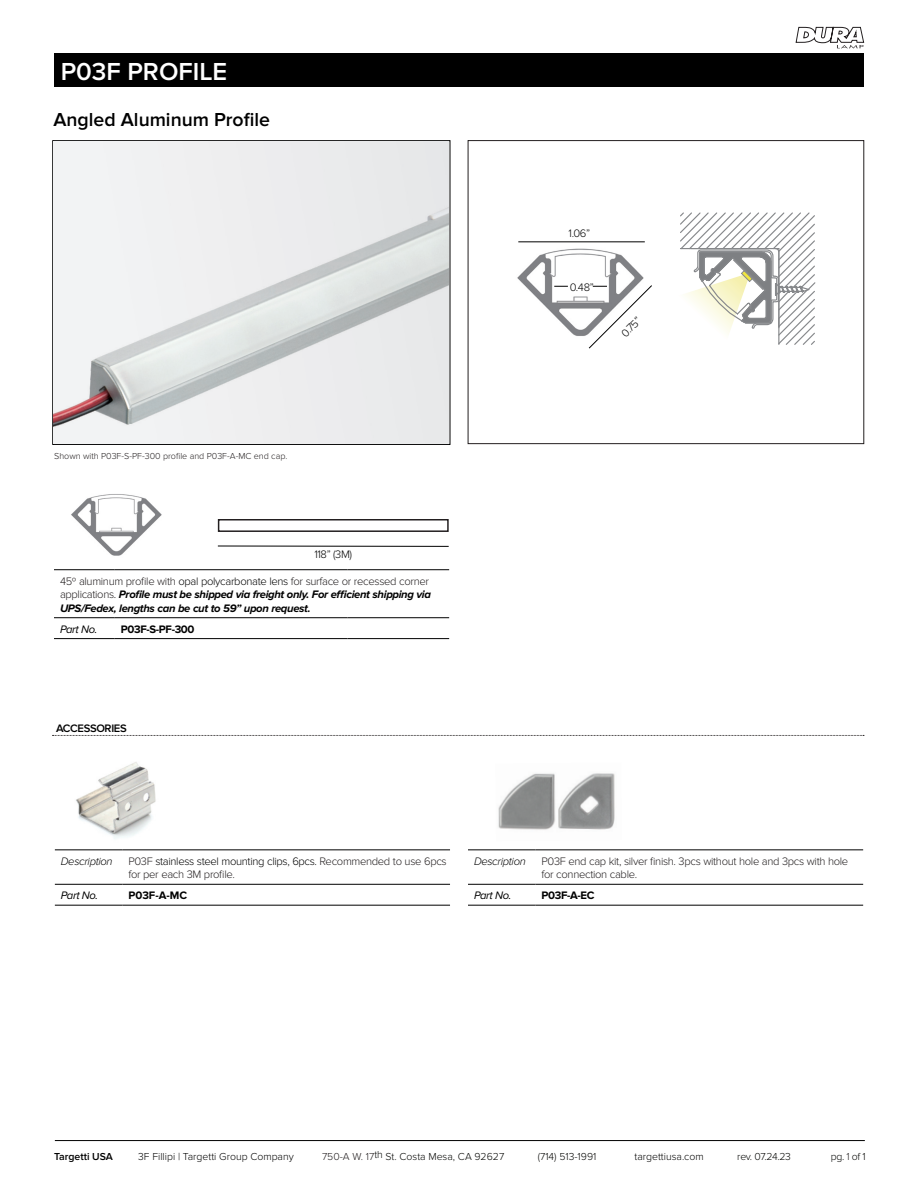
<style>
.page{position:relative;width:918px;height:1188px;background:#fff}
.page>*{position:absolute;margin:0;border:0;box-sizing:border-box;transform-origin:0 0}
.t1{font:600 25.5px "Proxima Nova";color:#fff}
.t2{font:600 19.5px "Proxima Nova";color:#000}
.t3{font:italic 700 11.25px/13.5px "Proxima Nova";letter-spacing:-.03em;color:#000}
.t4{font:300 11.25px/13.5px "Proxima Nova";letter-spacing:-.03em;color:#231f20}
.t5{font:700 11.25px "Proxima Nova";letter-spacing:-.03em;color:#000}
.t6{font:300 11.25px "Proxima Nova";letter-spacing:-.03em;color:#000}
.t7{font:italic 300 11.25px "Proxima Nova";letter-spacing:-.03em;color:#000}
.t8{font:italic 11.25px "Proxima Nova";letter-spacing:-.03em;color:#000}
.t9{font:600 11.25px "Proxima Nova";letter-spacing:-.03em;color:#000}
.t10{font:300 10.5px "Proxima Nova";color:#040503}
.t11{font:300 10.5px "Proxima Nova";color:#000}
.t12{font:600 10.5px "Proxima Nova";color:#000}
.t13{font:300 9px "Proxima Nova";color:#231f20}
.s1{font-weight:300;font-style:normal;color:#231f20}
.s2{font-weight:300;font-style:normal}
.s3{color:#000}
.s4{color:#231f20}
</style>
<div class="page">
<div style="left:54px;top:53px;width:809px;height:34px;background:#000"></div>
<svg style="left:796px;top:27px;width:68px;height:22px"></svg>
<hr style="left:55px;top:1140px;width:810px;height:1px;background:#000">
<div style="left:468px;top:140px;width:396px;height:304px;border:1px solid #231f20"></div>
<hr style="left:54px;top:569px;width:61px;height:1px;background:#000">
<hr style="left:115px;top:569px;width:233px;height:1px;background:#000">
<hr style="left:348px;top:569px;width:101px;height:1px;background:#000">
<hr style="left:54px;top:617px;width:61px;height:1px;background:#000">
<hr style="left:115px;top:617px;width:233px;height:1px;background:#000">
<hr style="left:348px;top:617px;width:101px;height:1px;background:#000">
<hr style="left:54px;top:638px;width:61px;height:1px;background:#000">
<hr style="left:115px;top:638px;width:233px;height:1px;background:#000">
<hr style="left:348px;top:638px;width:101px;height:1px;background:#000">
<svg style="left:52px;top:735px;width:812px;height:1px"></svg>
<div style="left:218px;top:519px;width:231px;height:13px;border:2px solid #231f20"></div>
<hr style="left:218px;top:546px;width:231px;height:1px;background:#000">
<img style="left:53px;top:141px;width:396px;height:303px">
<img style="left:76px;top:762px;width:80px;height:77px">
<img style="left:498px;top:773px;width:117px;height:57px">
<hr style="left:468px;top:850px;width:68px;height:1px;background:#000">
<hr style="left:536px;top:850px;width:327px;height:1px;background:#000">
<hr style="left:468px;top:884px;width:68px;height:1px;background:#000">
<hr style="left:536px;top:884px;width:327px;height:1px;background:#000">
<hr style="left:468px;top:905px;width:68px;height:1px;background:#000">
<hr style="left:536px;top:905px;width:327px;height:1px;background:#000">
<hr style="left:55px;top:850px;width:67px;height:1px;background:#000">
<hr style="left:122px;top:850px;width:328px;height:1px;background:#000">
<hr style="left:55px;top:884px;width:67px;height:1px;background:#000">
<hr style="left:122px;top:884px;width:328px;height:1px;background:#000">
<hr style="left:55px;top:905px;width:67px;height:1px;background:#000">
<hr style="left:122px;top:905px;width:328px;height:1px;background:#000">
<img style="left:517px;top:248px;width:127px;height:88px">
<img style="left:71px;top:494px;width:91px;height:62px">
<hr style="left:518px;top:242px;width:127px;height:1px;background:#000">
<svg style="left:588px;top:285px;width:64px;height:64px"></svg>
<svg style="left:554px;top:286px;width:14px;height:1px"></svg>
<svg style="left:680px;top:212px;width:136px;height:133px"></svg>
<h1 class="t1" style="left:61px;top:57px;width:168px">P03F PROFILE</h1>
<p class="t2" style="left:53px;top:108px;width:218px">Angled Aluminum Profile</p>
<p class="t13" style="left:54px;top:451px;width:235px">Shown with P03F-S-PF-300 profile and P03F-A-MC end cap.</p>
<p class="t6" style="left:314px;top:548px;width:39px">118” (3M)</p>
<p class="t3" style="left:60px;top:574px;width:373px"><span class="s1">45º aluminum profile with</span> <span class="s2">opal polycarbonate lens</span> <span class="s1">for surface or recessed corner applications</span><span class="s2">.</span> Profile must be shipped via freight only. For efficient shipping via<br>UPS/Fedex, lengths can be cut to 59” upon request.</p>
<p class="t8" style="left:60px;top:623px;width:39px">Part No.</p>
<p class="t5" style="left:121px;top:622px;width:75px">P03F-S-PF-300</p>
<p class="t9" style="left:56px;top:722px;width:72px">ACCESSORIES</p>
<p class="t6" style="left:569px;top:227px;width:23px">1.06”</p>
<p class="t6" style="left:570px;top:280px;width:26px">0.48”</p>
<p class="t6" style="left:619px;top:330px;width:25px;rotate:-45deg">0.75”</p>
<p class="t7" style="left:61px;top:855px;width:53px">Description</p>
<p class="t4" style="left:128px;top:854px;width:320px">P03F <span class="s3">stainless steel mounting clips, 6pcs.</span> Recommended to use 6pcs for per each 3M profile.</p>
<p class="t8" style="left:61px;top:889px;width:39px">Part No.</p>
<p class="t5" style="left:128px;top:889px;width:60px">P03F-A-MC</p>
<p class="t7" style="left:474px;top:855px;width:53px">Description</p>
<p class="t4" style="left:542px;top:854px;width:308px">P03F end cap kit, silver finish. 3pcs without hole and 3pcs with hole for connection cable.</p>
<p class="t8" style="left:474px;top:889px;width:39px">Part No.</p>
<p class="t5" style="left:542px;top:889px;width:55px">P03F-A-EC</p>
<p class="t12" style="left:54px;top:1151px;width:61px">Targetti USA</p>
<p class="t11" style="left:138px;top:1151px;width:157px">3F Fillipi | Targetti Group Company</p>
<p class="t10" style="left:322px;top:1151px;width:184px"><span class="s4">750-A W. 17</span>th St. Costa Mesa, CA 92627</p>
<p class="t10" style="left:538px;top:1151px;width:60px">(714) 513-1991</p>
<p class="t11" style="left:634px;top:1151px;width:71px">targettiusa.com</p>
<p class="t10" style="left:737px;top:1151px;width:55px">rev. 07.24.23</p>
<p class="t10" style="left:831px;top:1151px;width:36px">pg. <span class="s4">1</span> of 1</p>
</div>
